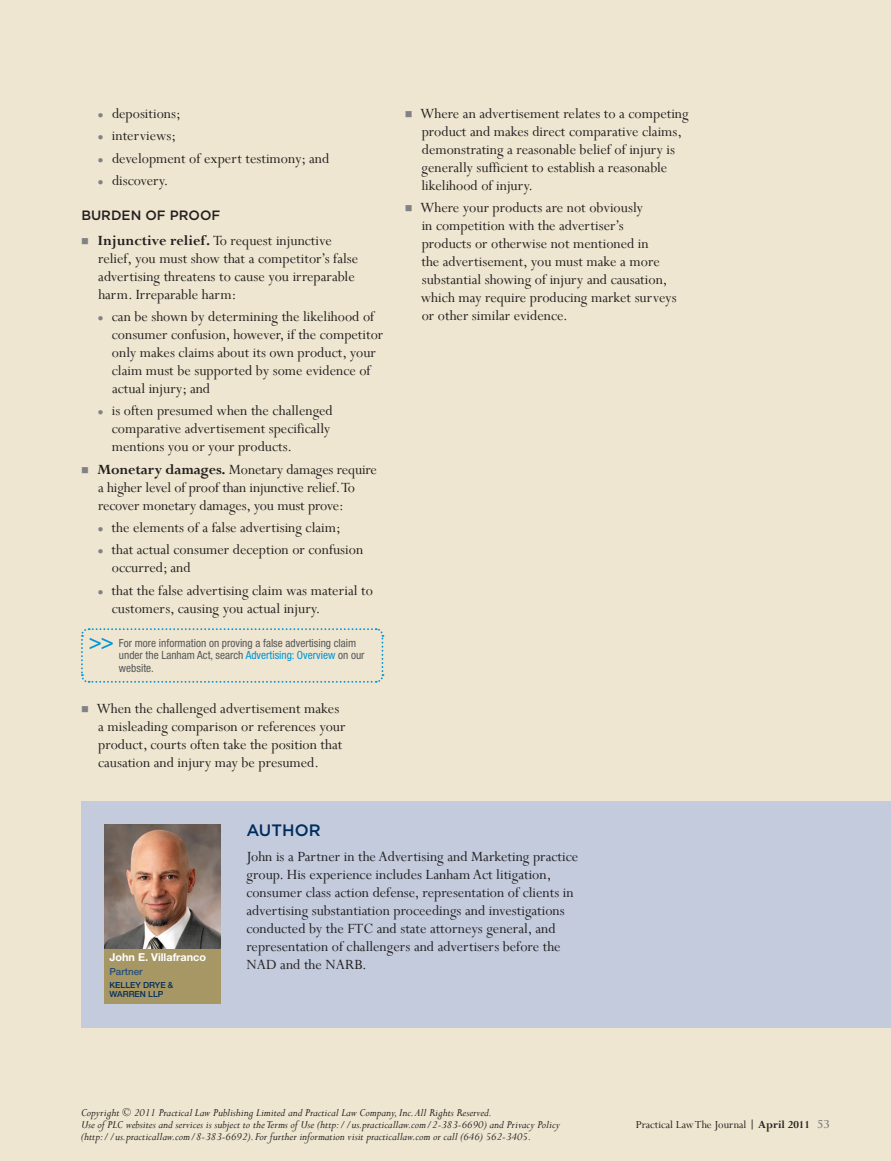
<style>
.page{position:relative;width:891px;height:1161px;background:#eee6d0}
.page>*{position:absolute;margin:0;border:0;box-sizing:border-box;transform-origin:0 0}
.t1{font:500 condensed 21.75px "Helvetica Neue LT Std";color:#0095d9}
.Heading_1{font:500 16.5px "Gotham";color:#002d5e}
.Sub_Bullets{font:15.75px/18px "Perpetua";color:#231f20}
.Bullets_BEFORE_LAST{font:15.75px/18px "Perpetua";color:#231f20}
.Body_Copy{font:15.75px/18px "Perpetua";color:#231f20}
.Bullet_Copy_Before_S{font:15.75px/18px "Perpetua";letter-spacing:-.01em;color:#231f20}
.Bullets_LAST{font:15.75px/18px "Perpetua";color:#231f20}
.Sub_Bullets_LAST{font:15.75px/18px "Perpetua";color:#231f20}
.Heading_2{font:500 13.5px "Gotham";color:#231f20}
.t2{font:italic 12px/12px "Perpetua";color:#231f20}
.t3{font:12px "Perpetua";color:#231f20}
.t4{font:condensed 11.25px/12.8px "Helvetica Neue LT Std";color:#57585a}
.t5{font:700 10.8px "Helvetica Neue LT Std";color:#fff}
.t6{font:700 10.5px "Trajan Pro";color:#808285}
.t7{font:500 9.75px "Helvetica Neue LT Std";color:#254e7c}
.t8{font:500 8.4px/9px "Helvetica Neue LT Std";color:#002d5e}
.s1{font-weight:700}
.s2{color:#0095d9}
</style>
<div class="page">
<svg style="left:81px;top:628px;width:304px;height:55px"></svg>
<div style="left:81px;top:801px;width:810px;height:226px;background:#c3cbdd"></div>
<img style="left:105px;top:824px;width:116px;height:125px">
<div style="left:105px;top:949px;width:116px;height:54px;background:#a69765"></div>
<p class="Sub_Bullets" style="left:112px;top:104px;width:70px">depositions;</p>
<p class="Sub_Bullets" style="left:112px;top:126px;width:66px">interviews;</p>
<p class="Sub_Bullets" style="left:112px;top:149px;width:219px">development of expert testimony; and</p>
<p class="Sub_Bullets_LAST" style="left:112px;top:171px;width:58px">discovery.</p>
<p class="Heading_2" style="left:81px;top:206px;width:141px">BURDEN OF PROOF</p>
<p class="Bullet_Copy_Before_S" style="left:97px;top:231px;width:262px"><span class="s1">Injunctive relief.</span> To request injunctive relief, you must show that a competitor’s false advertising threatens to cause you irreparable harm. Irreparable harm:</p>
<p class="Sub_Bullets" style="left:112px;top:307px;width:273px">can be shown by determining the likelihood of consumer confusion, however, if the competitor only makes claims about its own product, your claim must be supported by some evidence of actual injury; and</p>
<p class="Sub_Bullets" style="left:112px;top:401px;width:223px">is often presumed when the challenged comparative advertisement specifically mentions you or your products.</p>
<p class="Bullet_Copy_Before_S" style="left:97px;top:460px;width:281px"><span class="s1">Monetary damages.</span> Monetary damages require a higher level of proof than injunctive relief. To recover monetary damages, you must prove:</p>
<p class="Sub_Bullets" style="left:112px;top:518px;width:231px">the elements of a false advertising claim;</p>
<p class="Sub_Bullets" style="left:112px;top:540px;width:253px">that actual consumer deception or confusion occurred; and</p>
<p class="Sub_Bullets_LAST" style="left:112px;top:581px;width:263px">that the false advertising claim was material to customers, causing you actual injury.</p>
<p class="t1" style="left:89px;top:628px;width:27px">&gt;&gt;</p>
<p class="t4" style="left:119px;top:636px;width:247px">For more information on proving a false advertising claim under the Lanham Act, search <span class="s2">Advertising: Overview</span> on our website.</p>
<p class="Bullets_BEFORE_LAST" style="left:96px;top:699px;width:251px">When the challenged advertisement makes a misleading comparison or references your product, courts often take the position that causation and injury may be presumed.</p>
<p class="Bullets_BEFORE_LAST" style="left:420px;top:104px;width:270px">Where an advertisement relates to a competing product and makes direct comparative claims, demonstrating a reasonable belief of injury is generally sufficient to establish a reasonable likelihood of injury.</p>
<p class="Bullets_LAST" style="left:420px;top:198px;width:258px">Where your products are not obviously<br>in competition with the advertiser’s<br>products or otherwise not mentioned in<br>the advertisement, you must make a more substantial showing of injury and causation, which may require producing market surveys or other similar evidence.</p>
<p class="t5" style="left:109px;top:951px;width:98px">John E. Villafranco</p>
<p class="t7" style="left:109px;top:966px;width:35px">Partner</p>
<p class="t8" style="left:109px;top:981px;width:65px">KELLEY DRYE &amp;<br>WARREN LLP</p>
<p class="Heading_1" style="left:246px;top:820px;width:76px">AUTHOR</p>
<p class="Body_Copy" style="left:246px;top:847px;width:333px">John is a Partner in the Advertising and Marketing practice group. His experience includes Lanham Act litigation, consumer class action defense, representation of clients in advertising substantiation proceedings and investigations conducted by the FTC and state attorneys general, and representation of challengers and advertisers before the NAD and the NARB.</p>
<p class="t2" style="left:81px;top:1107px;width:481px">Copyright © 2011 Practical Law Publishing Limited and Practical Law Company, Inc. All Rights Reserved.<br>Use of PLC websites and services is subject to the Terms of Use (http://us.practicallaw.com/2-383-6690) and Privacy Policy</p>
<p class="t2" style="left:81px;top:1131px;width:452px">(http://us.practicallaw.com/8-383-6692). For further information visit practicallaw.com or call (646) 562-3405.</p>
<p class="t3" style="left:636px;top:1117px;width:176px">Practical Law The Journal <span class="s1">| April 2011</span></p>
<p class="t6" style="left:817px;top:1118px;width:14px">53</p>
</div>
